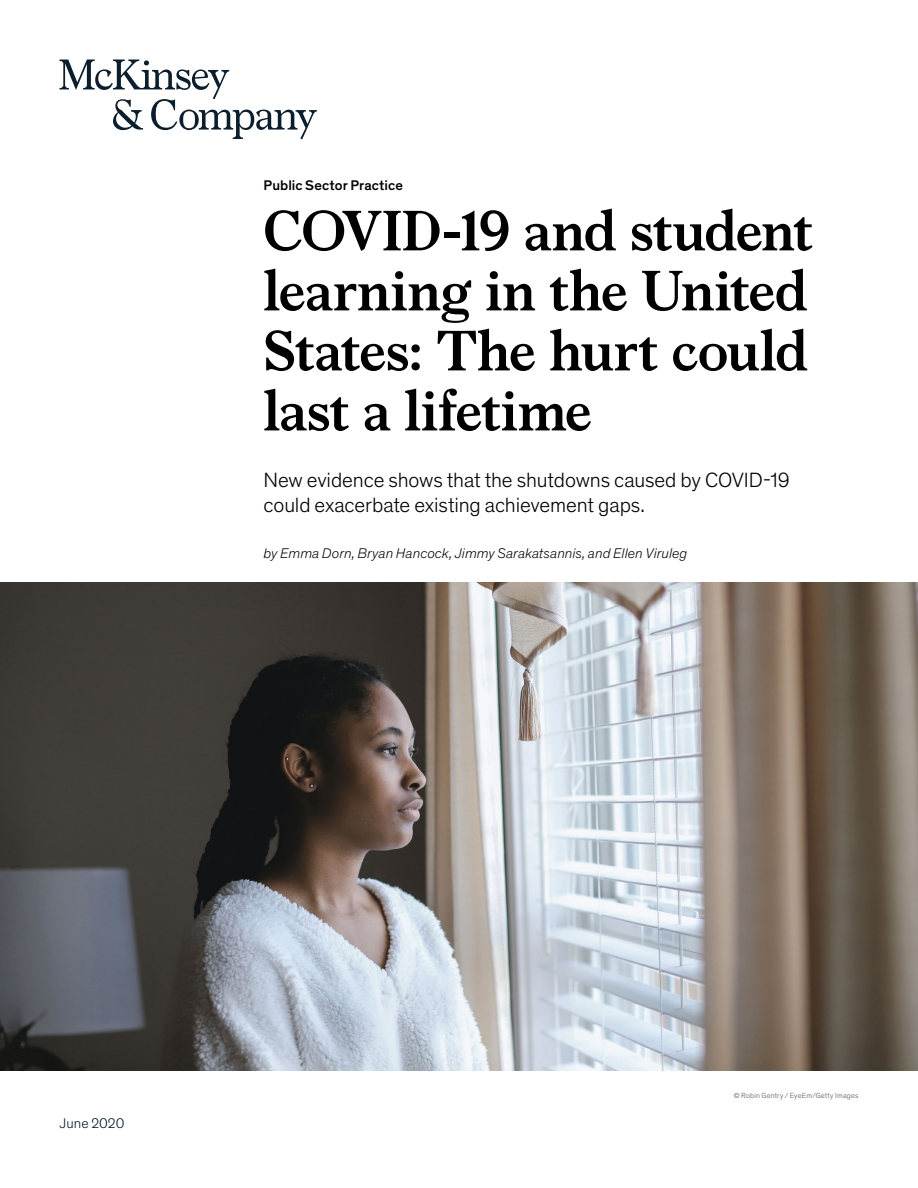
<style>
.page{position:relative;width:918px;height:1188px;background:#fff}
.page>*{position:absolute;margin:0;border:0;box-sizing:border-box;transform-origin:0 0}
.t1{font:700 57px/60px "Bower";letter-spacing:-.005em;color:#000;text-align:justify}
.t2{font:300 21px/25.5px "Mc Kinsey Sans";letter-spacing:-.005em;color:#000}
.t3{font:italic 300 14.25px "Mc Kinsey Sans";letter-spacing:.005em;color:#000}
.t4{font:500 14.25px "Mc Kinsey Sans";letter-spacing:.005em;color:#000}
.t5{font:300 14.25px "Mc Kinsey Sans";letter-spacing:.005em;color:#051c2c}
.t6{font:300 7.5px "Mc Kinsey Sans";letter-spacing:.02em;color:#575756}
</style>
<div class="page">
<img style="left:0;top:582px;width:918px;height:488px">
<svg style="left:60px;top:60px;width:257px;height:79px"></svg>
<p class="t4" style="left:264px;top:175px;width:141px">Public Sector Practice</p>
<h1 class="t1" style="left:264px;top:197px;width:551px">COVID-19 and student learning in the United States: The hurt could last a lifetime</h1>
<p class="t2" style="left:264px;top:466px;width:528px">New evidence shows that the shutdowns caused by COVID-19 could exacerbate existing achievement gaps.</p>
<p class="t3" style="left:264px;top:543px;width:425px">by Emma Dorn, Bryan Hancock, Jimmy Sarakatsannis, and Ellen Viruleg</p>
<p class="t5" style="left:60px;top:1113px;width:66px">June 2020</p>
<p class="t6" style="left:734px;top:1090px;width:126px">© Robin Gentry / EyeEm/Getty Images</p>
</div>
